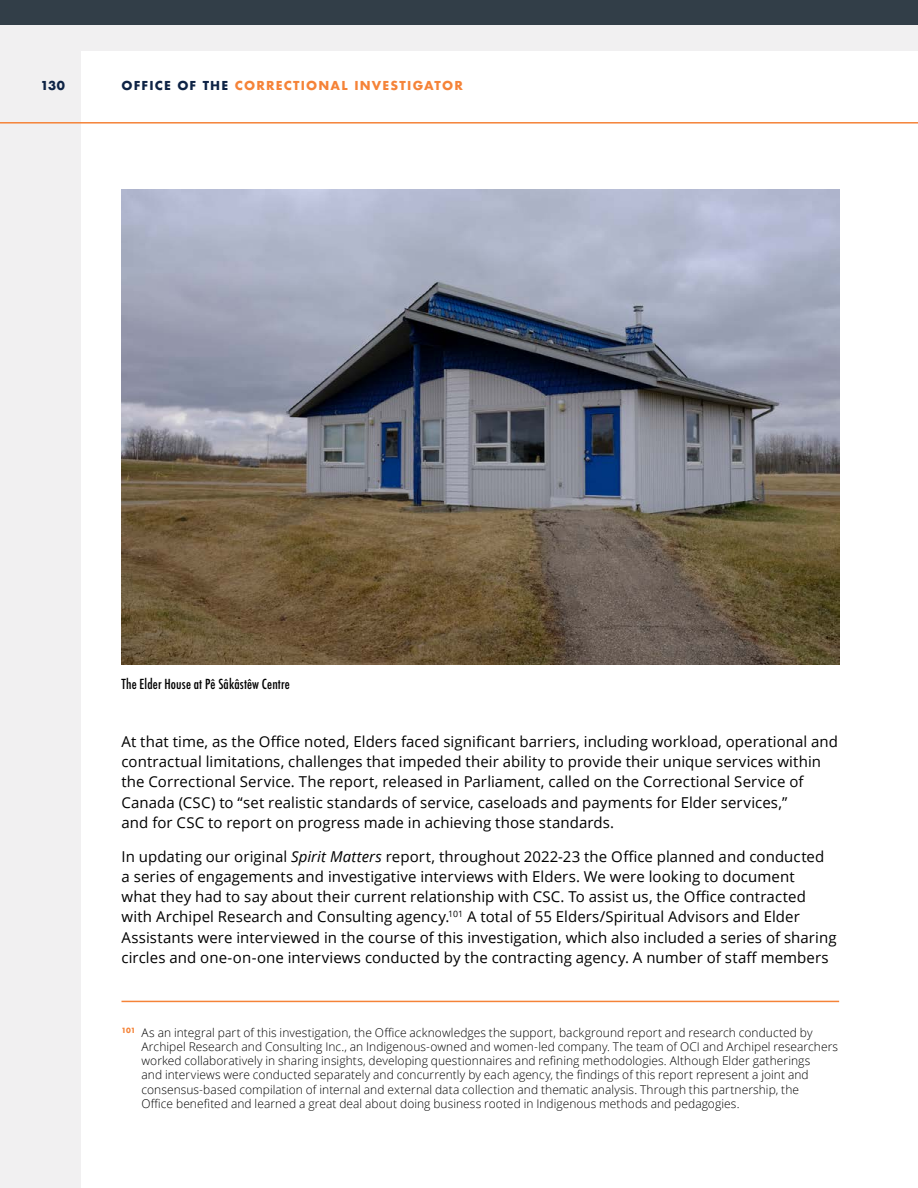
<style>
.page{position:relative;width:918px;height:1188px;background:#f1f0f1}
.page>*{position:absolute;margin:0;border:0;box-sizing:border-box;transform-origin:0 0}
.t1{font:15px/20.2px "Open Sans";letter-spacing:.005em;color:#000}
.t2{font:500 condensed 13.5px "Futura";letter-spacing:.01em;color:#000}
.t3{font:300 12px/14.2px "Open Sans";letter-spacing:.005em;color:#000}
.t4{font:700 12px "Futura";letter-spacing:.1em;color:#f58338}
.t5{font:700 12px "Futura";color:#0e2345}
.s1{color:#0e2345}
.s2{font-style:italic}
</style>
<div class="page">
<div style="left:81px;top:51px;width:837px;height:1137px;background:#fff"></div>
<div style="left:0;top:0;width:918px;height:25px;background:#323e48"></div>
<hr style="left:0;top:122px;width:918px;height:2px;background:#f58338">
<hr style="left:122px;top:1001px;width:717px;height:1px;background:#f58338">
<img style="left:122px;top:189px;width:717px;height:475px">
<p class="t5" style="left:40px;top:77px;width:26px">130</p>
<p class="t4" style="left:122px;top:77px;width:343px"><span class="s1">OFFICE OF THE</span> CORRECTIONAL INVESTIGATOR</p>
<p class="t2" style="left:122px;top:676px;width:170px">The Elder House at Pê Sâkâstêw Centre</p>
<p class="t1" style="left:122px;top:731px;width:718px">At that time, as the Office noted, Elders faced significant barriers, including workload, operational and contractual limitations, challenges that impeded their ability to provide their unique services within the Correctional Service. The report, released in Parliament, called on the Correctional Service of Canada (CSC) to “set realistic standards of service, caseloads and payments for Elder services,”<br>and for CSC to report on progress made in achieving those standards.</p>
<p class="t1" style="left:121px;top:846px;width:717px">In updating our original <span class="s2">Spirit Matters</span> report, throughout 2022-23 the Office planned and conducted<br>a series of engagements and investigative interviews with Elders. We were looking to document<br>what they had to say about their current relationship with CSC. To assist us, the Office contracted with Archipel Research and Consulting agency.<sup>101</sup> A total of 55 Elders/Spiritual Advisors and Elder Assistants were interviewed in the course of this investigation, which also included a series of sharing circles and one-on-one interviews conducted by the contracting agency. A number of staff members</p>
<p class="t3" style="left:141px;top:1025px;width:698px;text-indent:-20px"><sup>101</sup> As an integral part of this investigation, the Office acknowledges the support, background report and research conducted by Archipel Research and Consulting Inc., an Indigenous-owned and women-led company. The team of OCI and Archipel researchers worked collaboratively in sharing insights, developing questionnaires and refining methodologies. Although Elder gatherings<br>and interviews were conducted separately and concurrently by each agency, the findings of this report represent a joint and consensus-based compilation of internal and external data collection and thematic analysis. Through this partnership, the<br>Office benefited and learned a great deal about doing business rooted in Indigenous methods and pedagogies.</p>
</div>
